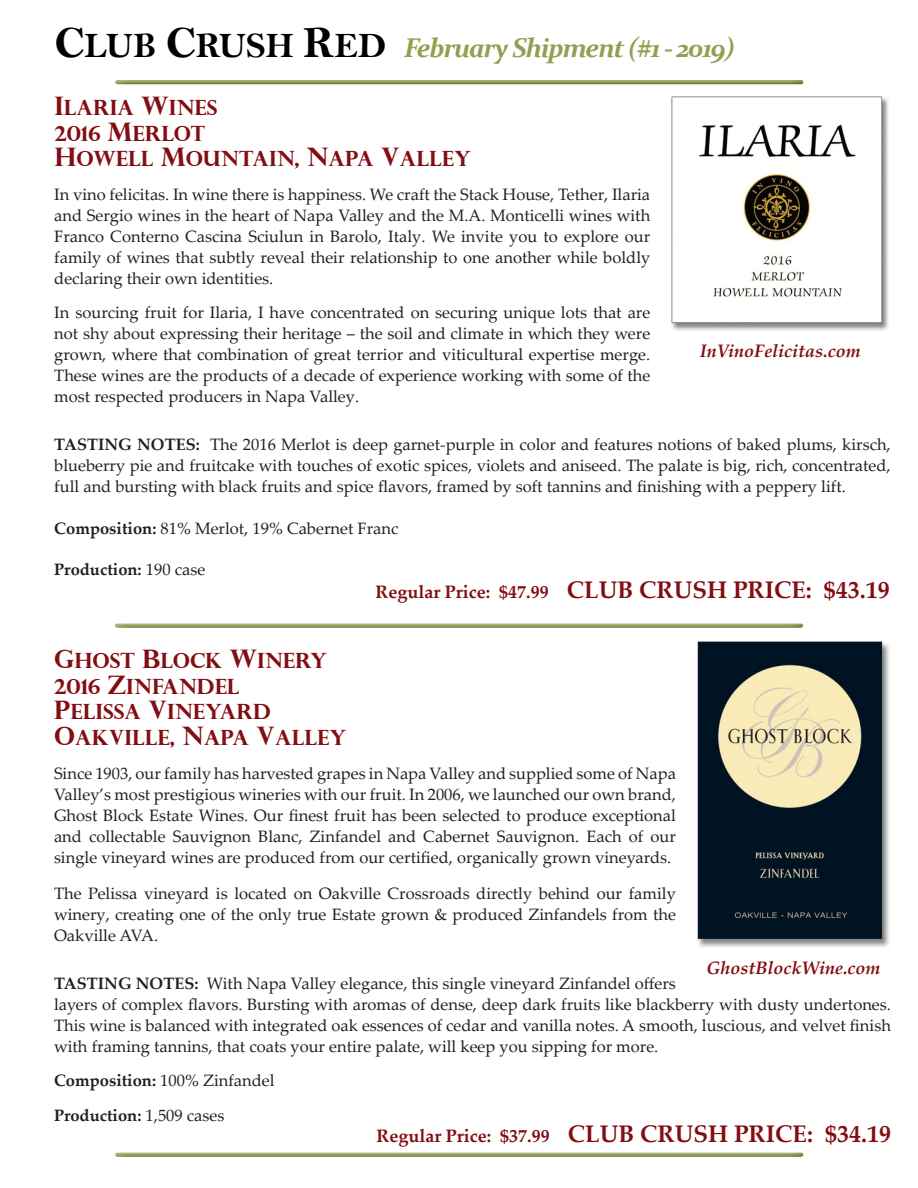
<style>
.page{position:relative;width:918px;height:1188px;background:#fff}
.page>*{position:absolute;margin:0;border:0;box-sizing:border-box;transform-origin:0 0}
.Address{font:italic 700 27px "Constantia";letter-spacing:-.05em;color:#959d51}
.Address-2{font:700 24px "Palatino Linotype";color:#820d12}
.Address-3{font:700 21px "Perpetua Titling";color:#820d12}
.Address-4{font:italic 700 18px "Palatino Linotype";color:#820d12}
.Body_2{font:16.5px/21px "Palatino Linotype";color:#231f20;text-align:justify}
.Body_2-2{font:700 16.5px "Palatino Linotype";color:#231f20}
.s1{font-family:"Bell MT Bold";font-weight:400;font-style:normal;font-size:45px;color:#000}
.s2{font-family:"Bell MT Bold";font-weight:400;font-style:normal;font-size:36px;color:#000}
.s3{font-size:25.5px}
.s4{font-weight:700}
.s5{font-weight:400}
.s6{font-size:18px}
</style>
<div class="page">
<div style="left:114px;top:621px;width:692px;height:8px;background:#231f20;opacity:.75"></div>
<div style="left:114px;top:78px;width:692px;height:7px;background:#231f20;opacity:.75"></div>
<div style="left:114px;top:1150px;width:692px;height:8px;background:#231f20;opacity:.75"></div>
<img style="left:697px;top:641px;width:192px;height:307px">
<img style="left:671px;top:97px;width:218px;height:234px">
<p class="Address" style="left:54px;top:29px;width:682px"><span class="s1">C</span><span class="s2">LUB</span> <span class="s1">C</span><span class="s2">RUSH</span> <span class="s1">R</span><span class="s2">ED</span> February Shipment (#1 - 2019)</p>
<p class="Address-3" style="left:55px;top:95px;width:165px"><span class="s3">I</span>LARIA <span class="s3">W</span>INES</p>
<p class="Address-3" style="left:55px;top:120px;width:152px">2016 <span class="s3">M</span>ERLOT</p>
<p class="Address-3" style="left:55px;top:146px;width:418px"><span class="s3">H</span>OWELL <span class="s3">M</span>OUNTAIN, <span class="s3">N</span>APA <span class="s3">V</span>ALLEY</p>
<p class="Body_2" style="left:54px;top:183px;width:598px">In vino felicitas. In wine there is happiness. We craft the Stack House, Tether, Ilaria and Sergio wines in the heart of Napa Valley and the M.A. Monticelli wines with Franco Conterno Cascina Sciulun in Barolo, Italy. We invite you to explore our family of wines that subtly reveal their relationship to one another while boldly declaring their own identities.</p>
<p class="Body_2" style="left:54px;top:302px;width:598px">In sourcing fruit for Ilaria, I have concentrated on securing unique lots that are not shy about expressing their heritage – the soil and climate in which they were grown, where that combination of great terrior and viticultural expertise merge.<br>These wines are the products of a decade of experience working with some of the most respected producers in Napa Valley.</p>
<p class="Body_2" style="left:54px;top:434px;width:838px"><span class="s4">TASTING NOTES:</span> The 2016 Merlot is deep garnet-purple in color and features notions of baked plums, kirsch, blueberry pie and fruitcake with touches of exotic spices, violets and aniseed. The palate is big, rich, concentrated, full and bursting with black fruits and spice flavors, framed by soft tannins and finishing with a peppery lift.</p>
<p class="Body_2" style="left:54px;top:517px;width:346px"><span class="s4">Composition:</span> 81% Merlot, 19% Cabernet Franc</p>
<p class="Body_2-2" style="left:54px;top:558px;width:152px">Production: <span class="s5">190 case</span></p>
<p class="Address-2" style="left:375px;top:573px;width:516px"><span class="s6">Regular Price: $47.99</span> CLUB CRUSH PRICE: $43.19</p>
<p class="Address-4" style="left:700px;top:338px;width:163px">InVinoFelicitas.com</p>
<p class="Address-3" style="left:54px;top:648px;width:275px"><span class="s3">G</span>HOST <span class="s3">B</span>LOCK <span class="s3">W</span>INERY</p>
<p class="Address-3" style="left:54px;top:673px;width:187px">2016 <span class="s3">Z</span>INFANDEL</p>
<p class="Address-3" style="left:54px;top:699px;width:218px"><span class="s3">P</span>ELISSA <span class="s3">V</span>INEYARD</p>
<p class="Address-3" style="left:54px;top:724px;width:294px"><span class="s3">O</span>AKVILLE, <span class="s3">N</span>APA <span class="s3">V</span>ALLEY</p>
<p class="Body_2" style="left:54px;top:762px;width:623px">Since 1903, our family has harvested grapes in Napa Valley and supplied some of Napa Valley’s most prestigious wineries with our fruit. In 2006, we launched our own brand, Ghost Block Estate Wines. Our finest fruit has been selected to produce exceptional and collectable Sauvignon Blanc, Zinfandel and Cabernet Sauvignon. Each of our single vineyard wines are produced from our certified, organically grown vineyards.</p>
<p class="Body_2" style="left:54px;top:882px;width:623px">The Pelissa vineyard is located on Oakville Crossroads directly behind our family winery, creating one of the only true Estate grown &amp; produced Zinfandels from the Oakville AVA.</p>
<p class="Body_2" style="left:54px;top:972px;width:838px;text-align:left"><span class="s4">TASTING NOTES:</span> With Napa Valley elegance, this single vineyard Zinfandel offers<br>layers of complex flavors. Bursting with aromas of dense, deep dark fruits like blackberry with dusty undertones.<br>This wine is balanced with integrated oak essences of cedar and vanilla notes. A smooth, luscious, and velvet finish with framing tannins, that coats your entire palate, will keep you sipping for more.</p>
<p class="Body_2" style="left:54px;top:1069px;width:222px"><span class="s4">Composition:</span> 100% Zinfandel</p>
<p class="Body_2-2" style="left:54px;top:1103px;width:172px">Production: <span class="s5">1,509 cases</span></p>
<p class="Address-2" style="left:376px;top:1117px;width:516px"><span class="s6">Regular Price: $37.99</span> CLUB CRUSH PRICE: $34.19</p>
<p class="Address-4" style="left:707px;top:955px;width:176px">GhostBlockWine.com</p>
</div>
